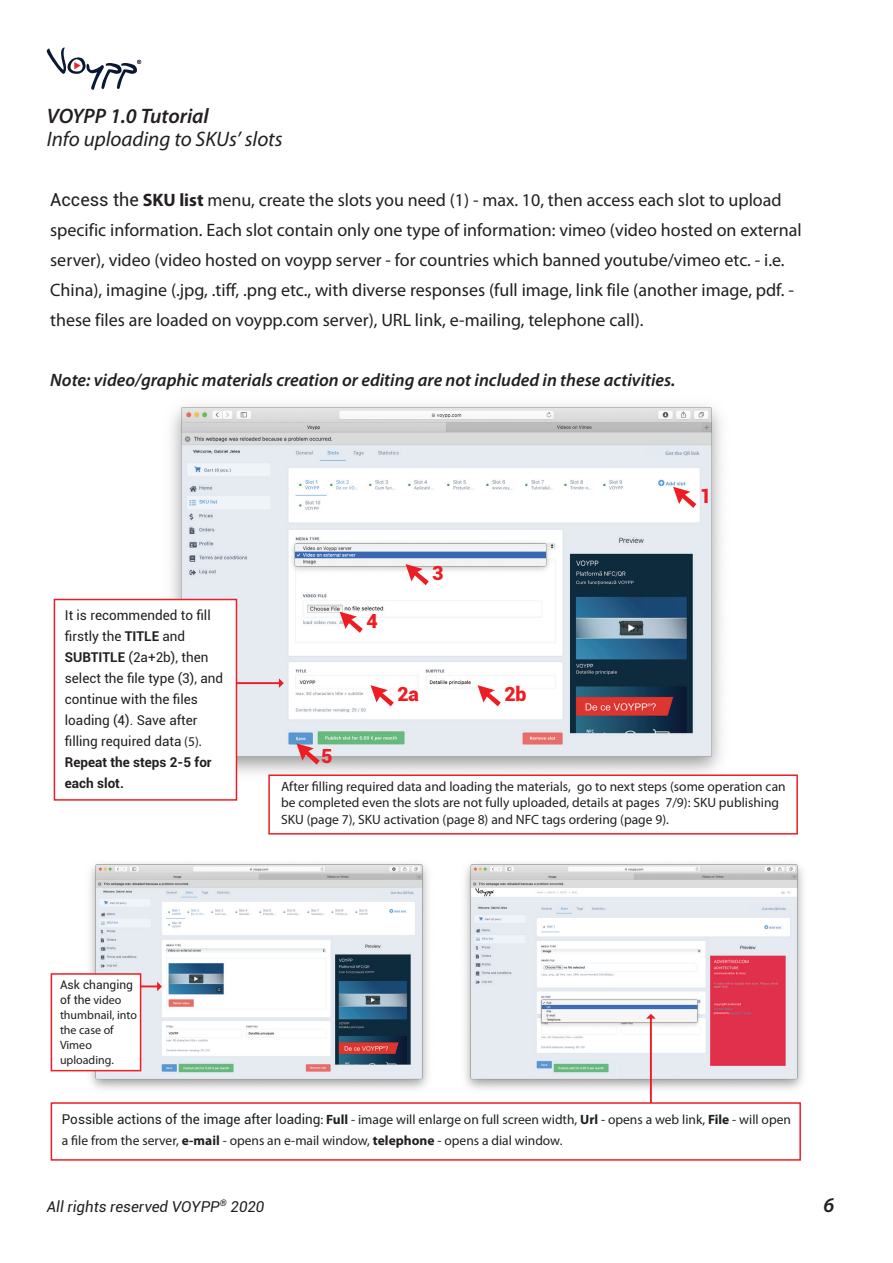
<style>
.page{position:relative;width:893px;height:1263px;background:#fff}
.page>*{position:absolute;margin:0;border:0;box-sizing:border-box;transform-origin:0 0}
.t1{font:italic 21px "Myriad Pro";color:#231f20}
.t2{font:italic 600 21px "Myriad Pro";color:#231f20}
.t3{font:900 19.5px "Roboto";color:#ee1d23}
.t4{font:18px/30px "Myriad Pro";color:#231f20}
.t5{font:italic 600 18px "Myriad Pro";color:#231f20}
.t6{font:italic 15px "Roboto";color:#231f20}
.t7{font:13.5px/16.5px "Myriad Pro";color:#231f20}
.t8{font:13.5px/21px "Roboto";color:#231f20}
.t9{font:12px/15px "Myriad Pro";color:#231f20}
.t10{font:12px/15px "Roboto";color:#231f20}
.t11{font:600 5.25px "Myriad Pro";color:#8c96a6}
.t12{font:600 3.6px "Myriad Pro";color:#8c96a6}
.s1{font-family:"Roboto"}
.s2{font-weight:700}
.s3{font-family:"Myriad Pro"}
</style>
<div class="page">
<svg style="left:47px;top:48px;width:94px;height:42px"></svg>
<img style="left:159px;top:404px;width:563px;height:381px">
<img style="left:297px;top:589px;width:257px;height:52px">
<div style="left:298px;top:564px;width:118px;height:28px;background:#fff"></div>
<img style="left:286px;top:537px;width:268px;height:40px">
<img style="left:83px;top:863px;width:345px;height:227px">
<img style="left:465px;top:863px;width:338px;height:227px">
<img style="left:537px;top:996px;width:165px;height:32px">
<svg style="left:673px;top:487px;width:23px;height:21px"></svg>
<svg style="left:406px;top:564px;width:23px;height:21px"></svg>
<svg style="left:340px;top:612px;width:23px;height:21px"></svg>
<svg style="left:371px;top:685px;width:23px;height:21px"></svg>
<svg style="left:478px;top:685px;width:23px;height:21px"></svg>
<svg style="left:237px;top:678px;width:47px;height:10px"></svg>
<div style="left:54px;top:599px;width:183px;height:202px;background:#fff;border:2px solid #ee1d23"></div>
<svg style="left:141px;top:982px;width:21px;height:9px"></svg>
<img style="left:315px;top:728px;width:103px;height:23px">
<img style="left:178px;top:1061px;width:64px;height:15px">
<img style="left:552px;top:1062px;width:64px;height:14px">
<svg style="left:296px;top:743px;width:24px;height:21px"></svg>
<div style="left:268px;top:774px;width:530px;height:60px;background:#fff;border:2px solid #ee1d23"></div>
<div style="left:51px;top:973px;width:90px;height:98px;background:#fff;border:2px solid #ee1d23"></div>
<svg style="left:646px;top:1014px;width:10px;height:88px"></svg>
<div style="left:51px;top:1102px;width:750px;height:59px;background:#fff;border:2px solid #ee1d23"></div>
<div style="left:647px;top:447px;width:52px;height:11px;background:#e4eaf1"></div>
<div style="left:378px;top:888px;width:36px;height:8px;background:#e4eaf1"></div>
<div style="left:749px;top:904px;width:36px;height:8px;background:#e4eaf1"></div>
<img style="left:165px;top:947px;width:162px;height:7px">
<p class="t2" style="left:47px;top:103px;width:164px">VOYPP 1.0 Tutorial</p>
<p class="t1" style="left:47px;top:126px;width:237px">Info uploading to SKUs’ slots</p>
<p class="t4" style="left:50px;top:186px;width:753px"><span class="s1">Access the</span> <span class="s2">SKU list</span> menu, create the slots you need (1) - max. 10, then access each slot to upload specific information. Each slot contain only one type of information: vimeo (video hosted on external server), video (video hosted on voypp server - for countries which banned youtube/vimeo etc. - i.e.<br>China), imagine (.jpg, .tiff, .png etc., with diverse responses (full image, link file (another image, pdf. - these files are loaded on voypp.com server), URL link, e-mailing, telephone call).</p>
<p class="t5" style="left:50px;top:369px;width:627px">Note: video/graphic materials creation or editing are not included in these activities.</p>
<p class="t11" style="left:666px;top:450px;width:35px">Get the QR link</p>
<p class="t8" style="left:65px;top:605px;width:160px">It is recommended to fill firstly the <span class="s2">TITLE</span> and<br><span class="s2">SUBTITLE</span> (2a+2b), then select the file type (3), and continue with the files loading (4). Save after filling required data <span class="s3">(5).<br></span><span class="s2">Repeat the steps 2-5 for each slot.</span></p>
<p class="t3" style="left:366px;top:607px;width:13px">4</p>
<p class="t3" style="left:432px;top:559px;width:13px">3</p>
<p class="t3" style="left:397px;top:681px;width:23px">2a</p>
<p class="t3" style="left:504px;top:681px;width:24px">2b</p>
<p class="t3" style="left:700px;top:482px;width:13px">1</p>
<p class="t3" style="left:321px;top:742px;width:13px">5</p>
<p class="t7" style="left:281px;top:778px;width:506px">After filling required data and loading the materials, go to next steps (some operation can be completed even the slots are not fully uploaded, details at pages 7/9): SKU publishing<br>SKU (page 7), SKU activation (page 8) and NFC tags ordering (page 9).</p>
<p class="t12" style="left:391px;top:890px;width:25px">Get the QR link</p>
<p class="t12" style="left:762px;top:906px;width:25px">Get the QR link</p>
<p class="t10" style="left:60px;top:977px;width:74px">Ask changing of the <span class="s3">video</span></p>
<p class="t9" style="left:60px;top:1007px;width:78px">thumbnail, into the case of<br>Vimeo uploading.</p>
<p class="t7" style="left:62px;top:1109px;width:731px;line-height:21px"><span class="s1">Possible actions of the image after loading</span>: <span class="s2">Full</span> - image will enlarge on full screen width, <span class="s2">Url</span> - opens a web link, <span class="s2">File</span> - will open a file from the server, <span class="s2">e-mail</span> - opens an e-mail window, <span class="s2">telephone</span> - opens a dial window.</p>
<p class="t6" style="left:47px;top:1196px;width:219px">All rights reserved VOYPP<sup>®</sup> 2020</p>
<p class="t2" style="left:823px;top:1192px;width:12px">6</p>
</div>
